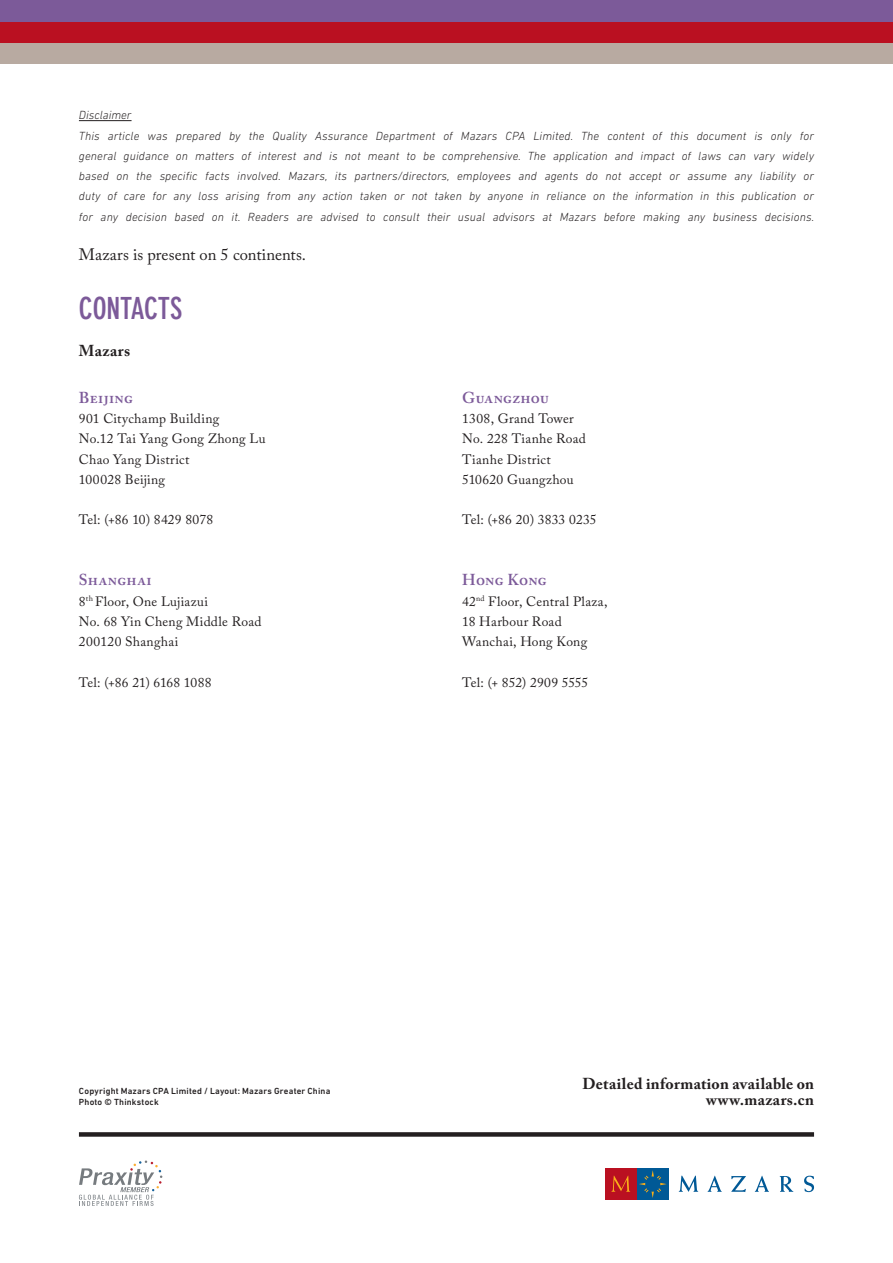
<style>
.page{position:relative;width:893px;height:1263px;background:#fff}
.page>*{position:absolute;margin:0;border:0;box-sizing:border-box;transform-origin:0 0}
._03_quote_references{font:700 condensed 30px "DIN Neuzeit Grotesk Std";letter-spacing:-.005em;color:#7c5a99}
.t1{font:16.5px "Adobe Caslon Pro";color:#231f20}
._05_subtitle_contact{font:700 15.75px "Adobe Caslon Pro";letter-spacing:.02em;color:#231f20}
._05_subtitle_contact-2{font:600 15.75px "Adobe Caslon Pro";letter-spacing:.015em;color:#7c5a99}
._05_text_contact{font:600 15.75px "Adobe Caslon Pro";letter-spacing:.04em;color:#7c5a99}
._05_text_contact-2{font:600 15.75px "Adobe Caslon Pro";letter-spacing:.015em;color:#7c5a99}
._05_text_contact-3{font:13.5px "Adobe Caslon Pro";letter-spacing:.02em;color:#231f20}
._05_text_contact-4{font:13.5px "Adobe Caslon Pro";color:#231f20}
._04_textA{font:italic 300 12px/20.2px "DIN Next LT Pro";letter-spacing:.01em;color:#231f20;text-align:justify}
._05_legal_mentions{font:500 9px/10.8px "DIN Next LT Pro";letter-spacing:.02em;color:#231f20}
</style>
<div class="page">
<div style="left:79px;top:1132px;width:735px;height:5px;background:#231f20"></div>
<div style="left:605px;top:1168px;width:32px;height:32px;background:#ba1021"></div>
<div style="left:637px;top:1168px;width:31px;height:32px;background:#005996"></div>
<svg style="left:679px;top:1176px;width:19px;height:16px"></svg>
<svg style="left:731px;top:1176px;width:15px;height:16px"></svg>
<svg style="left:804px;top:1176px;width:10px;height:16px"></svg>
<svg style="left:708px;top:1176px;width:14px;height:16px"></svg>
<svg style="left:755px;top:1176px;width:14px;height:16px"></svg>
<svg style="left:780px;top:1176px;width:13px;height:16px"></svg>
<svg style="left:639px;top:1170px;width:28px;height:28px"></svg>
<svg style="left:611px;top:1176px;width:19px;height:16px"></svg>
<svg style="left:79px;top:1160px;width:83px;height:46px"></svg>
<div style="left:0;top:42px;width:893px;height:21px;background:#b8aaa1"></div>
<div style="left:0;top:21px;width:893px;height:21px;background:#ba1021"></div>
<div style="left:0;top:0;width:893px;height:21px;background:#7c5a99"></div>
<hr style="left:79px;top:120px;width:53px;height:1px;background:#231f20">
<p class="_04_textA" style="left:79px;top:105px;width:54px">Disclaimer</p>
<p class="_04_textA" style="left:79px;top:125px;width:737px">This article was prepared by the Quality Assurance Department of Mazars CPA Limited. The content of this document is only for general guidance on matters of interest and is not meant to be comprehensive. The application and impact of laws can vary widely based on the specific facts involved. Mazars, its partners/directors, employees and agents do not accept or assume any liability or duty of care for any loss arising from any action taken or not taken by anyone in reliance on the information in this publication or for any decision based on it. Readers are advised to consult their usual advisors at Mazars before making any business decisions.</p>
<p class="t1" style="left:79px;top:245px;width:229px">Mazars is present on 5 continents.</p>
<p class="_03_quote_references" style="left:79px;top:291px;width:105px">CONTACTS</p>
<p class="_05_subtitle_contact" style="left:79px;top:341px;width:53px">Mazars</p>
<p class="_05_subtitle_contact-2" style="left:79px;top:388px;width:56px">Beijing</p>
<p class="_05_text_contact-3" style="left:79px;top:411px;width:142px">901 Citychamp Building</p>
<p class="_05_text_contact-3" style="left:79px;top:431px;width:188px">No.12 Tai Yang Gong Zhong Lu</p>
<p class="_05_text_contact-3" style="left:79px;top:451px;width:112px">Chao Yang District</p>
<p class="_05_text_contact-3" style="left:79px;top:471px;width:88px">100028 Beijing</p>
<p class="_05_text_contact-3" style="left:79px;top:512px;width:136px">Tel: (+86 10) 8429 8078</p>
<p class="_05_subtitle_contact-2" style="left:462px;top:388px;width:88px">Guangzhou</p>
<p class="_05_text_contact-3" style="left:462px;top:411px;width:113px">1308, Grand Tower</p>
<p class="_05_text_contact-3" style="left:462px;top:431px;width:125px">No. 228 Tianhe Road</p>
<p class="_05_text_contact-3" style="left:462px;top:451px;width:90px">Tianhe District</p>
<p class="_05_text_contact-3" style="left:462px;top:471px;width:113px">510620 Guangzhou</p>
<p class="_05_text_contact-3" style="left:462px;top:512px;width:136px">Tel: (+86 20) 3833 0235</p>
<p class="_05_text_contact" style="left:79px;top:571px;width:74px">Shanghai</p>
<p class="_05_text_contact-3" style="left:79px;top:593px;width:131px">8<sup>th</sup> Floor, One Lujiazui</p>
<p class="_05_text_contact-3" style="left:79px;top:613px;width:184px">No. 68 Yin Cheng Middle Road</p>
<p class="_05_text_contact-3" style="left:79px;top:633px;width:101px">200120 Shanghai</p>
<p class="_05_text_contact-3" style="left:79px;top:674px;width:134px">Tel: (+86 21) 6168 1088</p>
<p class="_05_text_contact-2" style="left:462px;top:571px;width:86px">Hong Kong</p>
<p class="_05_text_contact-3" style="left:462px;top:593px;width:147px">42<sup>nd</sup> Floor, Central Plaza,</p>
<p class="_05_text_contact-3" style="left:462px;top:613px;width:101px">18 Harbour Road</p>
<p class="_05_text_contact-3" style="left:462px;top:633px;width:127px">Wanchai, Hong Kong</p>
<p class="_05_text_contact-4" style="left:462px;top:674px;width:127px">Tel: (+ 852) 2909 5555</p>
<p class="_05_legal_mentions" style="left:79px;top:1085px;width:253px">Copyright Mazars CPA Limited / Layout: Mazars Greater China<br>Photo © Thinkstock</p>
<p class="_05_subtitle_contact" style="left:582px;top:1074px;width:233px">Detailed information available on</p>
<p class="_05_subtitle_contact" style="left:706px;top:1090px;width:109px">www.mazars.cn</p>
</div>
